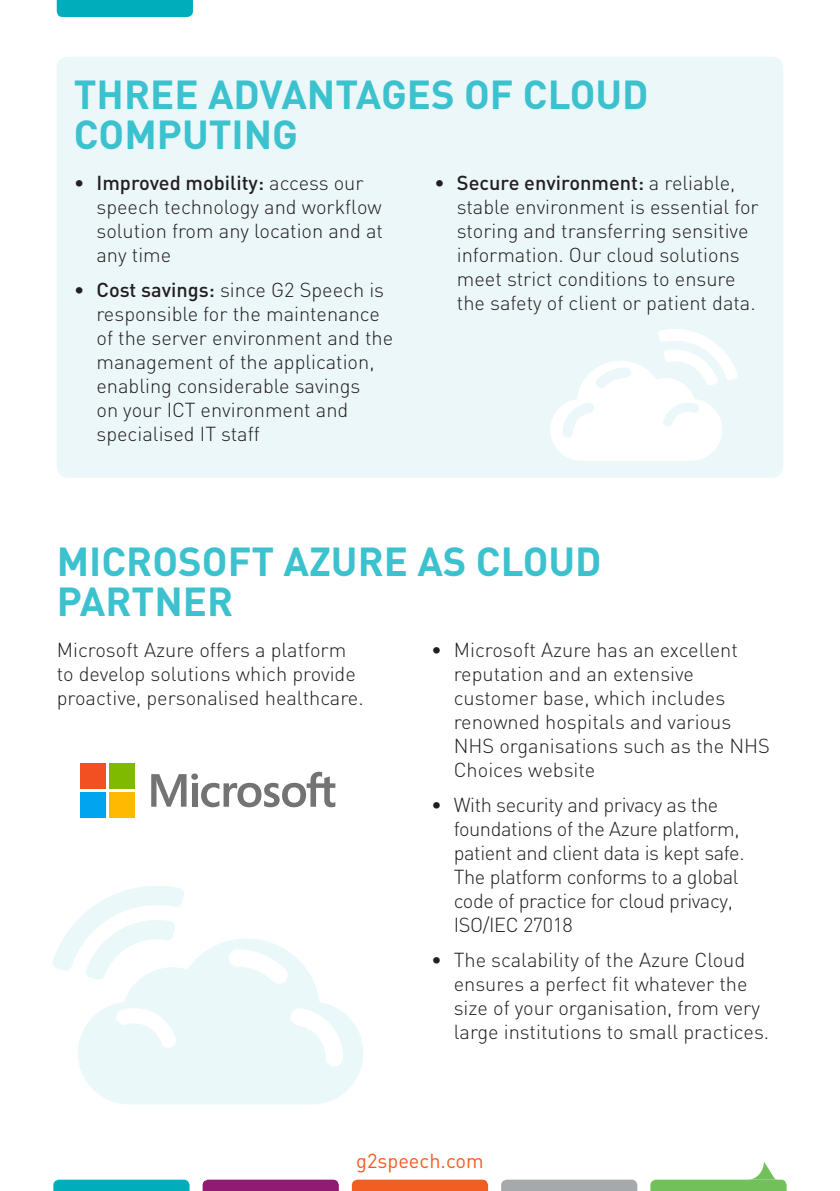
<style>
.page{position:relative;width:840px;height:1191px;background:#fff}
.page>*{position:absolute;margin:0;border:0;box-sizing:border-box;transform-origin:0 0}
.t1{font:700 40px/40px "DIN";color:#3cc1ce}
.t2{font:300 20px/24px "DIN";color:#231f20}
.t3{font:300 20px/24px "DIN";letter-spacing:-.02em;color:#231f20}
.t4{font:20px "DIN";color:#f25d21}
.s1{font-weight:500}
</style>
<div class="page">
<svg style="left:53px;top:1179px;width:136px;height:12px;background:#10b3bf"></svg>
<svg style="left:202px;top:1179px;width:136px;height:12px;background:#98287b"></svg>
<svg style="left:351px;top:1179px;width:137px;height:12px;background:#f26830"></svg>
<svg style="left:501px;top:1179px;width:136px;height:12px;background:#aaaeb1"></svg>
<svg style="left:650px;top:1162px;width:136px;height:29px"></svg>
<div style="left:57px;top:0;width:136px;height:17px;background:#00aebb"></div>
<div style="left:57px;top:57px;width:725px;height:421px;background:#ecf7f9;border-radius:11px"></div>
<svg style="left:151px;top:771px;width:184px;height:36px"></svg>
<div style="left:80px;top:763px;width:26px;height:26px;background:#f25022"></div>
<div style="left:109px;top:763px;width:26px;height:26px;background:#7fba00"></div>
<div style="left:80px;top:792px;width:26px;height:25px;background:#00a4ef"></div>
<div style="left:109px;top:792px;width:26px;height:25px;background:#ffb900"></div>
<svg style="left:550px;top:329px;width:187px;height:132px"></svg>
<svg style="left:53px;top:886px;width:310px;height:218px;fill:#ebf8fa"></svg>
<h1 class="t1" style="left:74px;top:73px;width:576px">THREE ADVANTAGES OF CLOUD<br>COMPUTING</h1>
<p class="t2" style="left:96px;top:171px;width:288px;text-indent:-23px">• <span class="s1">Improved mobility:</span> access our speech technology and workflow solution from any location and at any time</p>
<p class="t2" style="left:96px;top:278px;width:298px;text-indent:-23px">• <span class="s1">Cost savings:</span> since G2 Speech is responsible for the maintenance of the server environment and the management of the application, enabling considerable savings<br>on your ICT environment and specialised IT staff</p>
<p class="t2" style="left:456px;top:171px;width:303px;text-indent:-23px">• <span class="s1">Secure environment:</span> a reliable, stable environment is essential for storing and transferring sensitive information. Our cloud solutions meet strict conditions to ensure the safety of client or patient data.</p>
<h1 class="t1" style="left:57px;top:539px;width:546px">MICROSOFT AZURE AS CLOUD<br>PARTNER</h1>
<p class="t2" style="left:57px;top:637px;width:308px">Microsoft Azure offers a platform to develop solutions which provide proactive, personalised healthcare.</p>
<p class="t2" style="left:453px;top:637px;width:317px;text-indent:-23px">• Microsoft Azure has an excellent reputation and an extensive customer base, which includes renowned hospitals and various<br>NHS organisations such as the NHS<br>Choices website</p>
<p class="t3" style="left:453px;top:792px;width:292px;text-indent:-23px">• With security and privacy as the foundations of the Azure platform, patient and client data is kept safe.<br>The platform conforms to a global code of practice for cloud privacy,<br>ISO/IEC 27018</p>
<p class="t2" style="left:453px;top:948px;width:317px;text-indent:-23px">• The scalability of the Azure Cloud ensures a perfect fit whatever the size of your organisation, from very large institutions to small practices.</p>
<p class="t4" style="left:356px;top:1147px;width:129px">g2speech.com</p>
</div>
